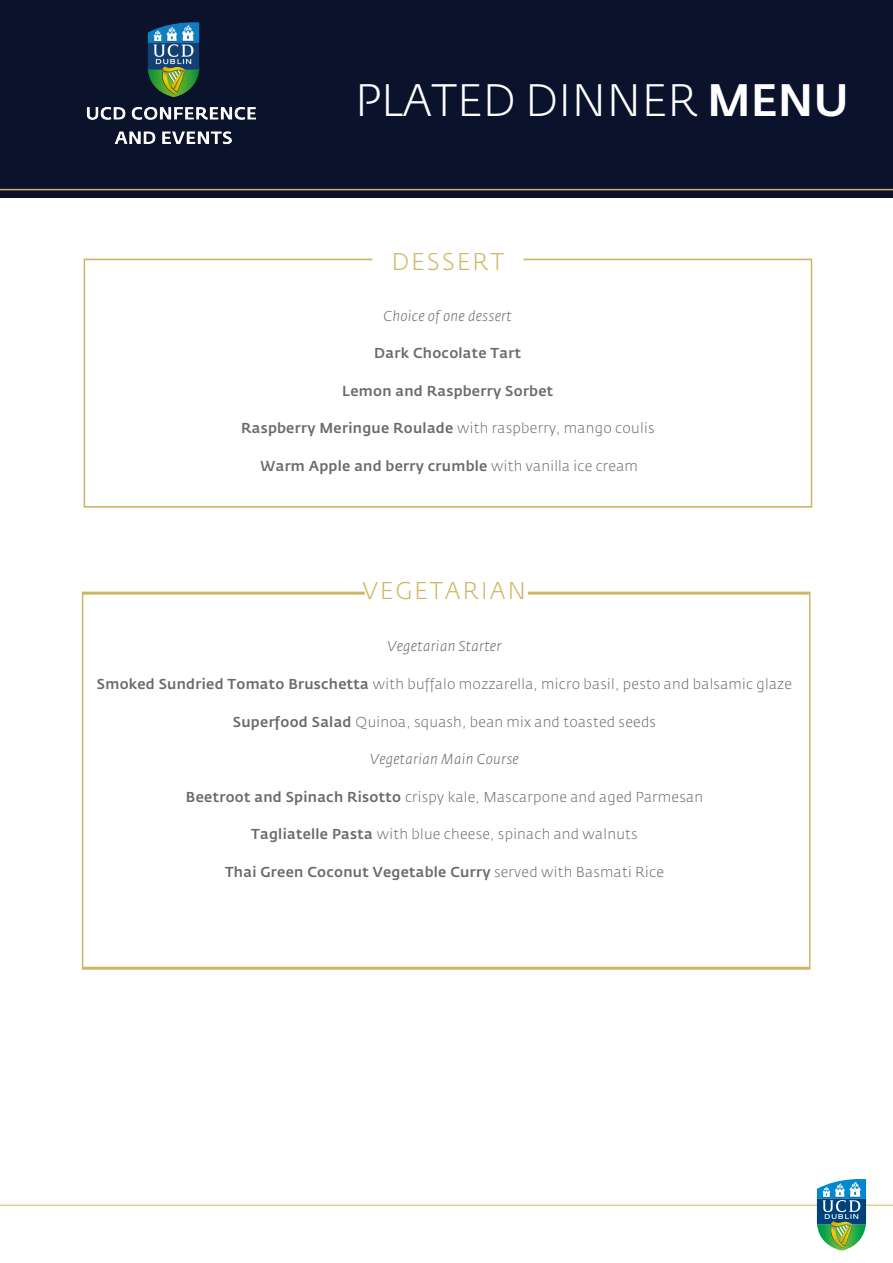
<style>
.page{position:relative;width:893px;height:1263px;background:#fff}
.page>*{position:absolute;margin:0;border:0;box-sizing:border-box;transform-origin:0 0}
.t1{font:300 45px "Fedra Sans Pro";color:#fff}
.t2{font:300 24px "Fedra Sans Pro";letter-spacing:.08em;color:#cfb667}
.t3{font:300 14.25px "Fedra Sans Pro";letter-spacing:.02em;color:#6a6c6c}
.t4{font:500 14.25px "Fedra Sans Pro";letter-spacing:.02em;color:#6a6c6c}
.t5{font:italic 300 14.25px "Fedra Sans Pro";letter-spacing:.02em;color:#6a6c6c}
.s1{font-weight:500}
.s2{font-weight:300}
</style>
<div class="page">
<div style="left:0;top:0;width:893px;height:198px;background:#0b122c"></div>
<hr style="left:0;top:189px;width:893px;height:1px;background:#cfb667">
<svg style="left:83px;top:258px;width:730px;height:250px"></svg>
<svg style="left:81px;top:591px;width:730px;height:379px"></svg>
<hr style="left:0;top:1205px;width:893px;height:1px;background:#d3b668">
<svg style="left:817px;top:1179px;width:49px;height:71px"></svg>
<img style="left:67px;top:22px;width:213px;height:169px">
<h1 class="t1" style="left:355px;top:72px;width:496px">PLATED DINNER <span class="s1">MENU</span></h1>
<h2 class="t2" style="left:391px;top:246px;width:114px">DESSERT</h2>
<p class="t5" style="left:384px;top:307px;width:130px">Choice of one dessert</p>
<p class="t4" style="left:374px;top:344px;width:148px">Dark Chocolate Tart</p>
<p class="t4" style="left:342px;top:382px;width:212px">Lemon and Raspberry Sorbet</p>
<p class="t3" style="left:241px;top:419px;width:415px"><span class="s1">Raspberry Meringue Roulade</span> with raspberry, mango coulis</p>
<p class="t4" style="left:261px;top:457px;width:379px">Warm Apple and berry crumble <span class="s2">with vanilla ice cream</span></p>
<h2 class="t2" style="left:363px;top:576px;width:165px">VEGETARIAN</h2>
<p class="t5" style="left:388px;top:638px;width:115px">Vegetarian Starter</p>
<p class="t3" style="left:97px;top:675px;width:697px"><span class="s1">Smoked Sundried Tomato Bruschetta</span> with buffalo mozzarella, micro basil, pesto and balsamic glaze</p>
<p class="t3" style="left:233px;top:713px;width:425px"><span class="s1">Superfood Salad</span> Quinoa, squash, bean mix and toasted seeds</p>
<p class="t5" style="left:370px;top:750px;width:150px">Vegetarian Main Course</p>
<p class="t3" style="left:186px;top:788px;width:518px"><span class="s1">Beetroot and Spinach Risotto</span> crispy kale, Mascarpone and aged Parmesan</p>
<p class="t3" style="left:251px;top:825px;width:388px"><span class="s1">Tagliatelle Pasta</span> with blue cheese, spinach and walnuts</p>
<p class="t4" style="left:225px;top:863px;width:440px">Thai Green Coconut Vegetable Curry <span class="s2">served with Basmati Rice</span></p>
</div>
